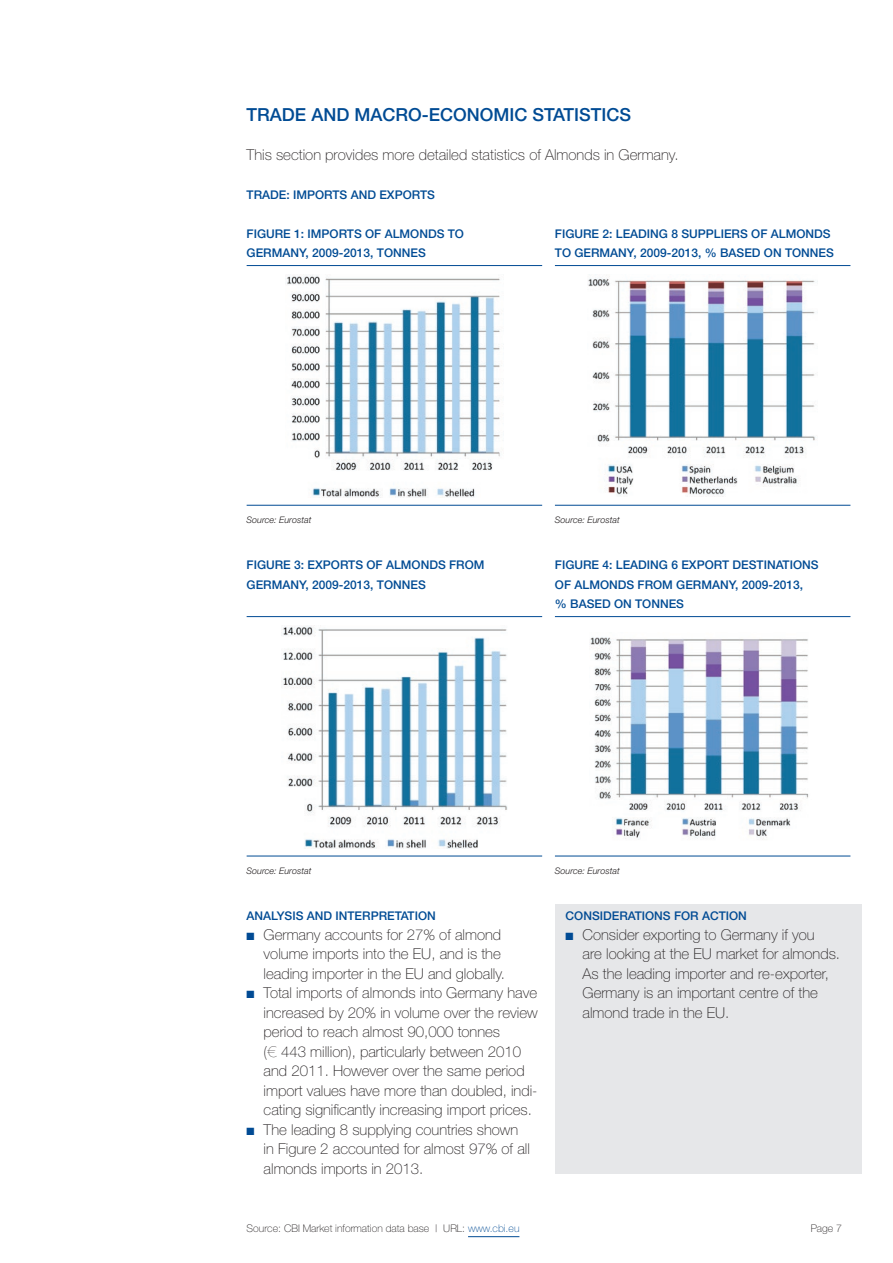
<style>
.page{position:relative;width:893px;height:1263px;background:#fff}
.page>*{position:absolute;margin:0;border:0;box-sizing:border-box;transform-origin:0 0}
.t1{font:500 18px "Helvetica Neue";color:#014b94}
.t2{font:100 15px/19.5px "Helvetica Neue";color:#231f20}
.t3{font:500 12px/19.5px "Helvetica Neue";color:#014b94}
.t4{font:100 10.5px "Helvetica Neue";color:#231f20}
.t5{font:italic 300 9px "Helvetica Neue";color:#231f20}
.s1{color:#014b94}
.s2{font-family:"Linotype Euro Font Gto P";font-weight:400}
</style>
<div class="page">
<hr style="left:468px;top:1236px;width:51px;height:1px;background:#014b94">
<hr style="left:247px;top:265px;width:295px;height:1px;background:#014b94">
<hr style="left:555px;top:265px;width:295px;height:1px;background:#014b94">
<hr style="left:247px;top:505px;width:295px;height:1px;background:#014b94">
<hr style="left:555px;top:505px;width:295px;height:1px;background:#014b94">
<img style="left:285px;top:275px;width:215px;height:222px">
<img style="left:588px;top:274px;width:230px;height:223px">
<hr style="left:247px;top:616px;width:295px;height:1px;background:#014b94">
<hr style="left:555px;top:616px;width:295px;height:1px;background:#014b94">
<hr style="left:247px;top:856px;width:295px;height:1px;background:#014b94">
<hr style="left:555px;top:856px;width:295px;height:1px;background:#014b94">
<img style="left:282px;top:625px;width:225px;height:223px">
<img style="left:590px;top:637px;width:219px;height:203px">
<div style="left:555px;top:904px;width:306px;height:270px;background:#e6e7e9"></div>
<p class="t1" style="left:247px;top:103px;width:386px">TRADE AND MACRO-ECONOMIC STATISTICS</p>
<p class="t2" style="left:247px;top:144px;width:433px">This section provides more detailed statistics of Almonds in Germany.</p>
<p class="t3" style="left:247px;top:184px;width:190px">TRADE: IMPORTS AND EXPORTS</p>
<p class="t3" style="left:247px;top:223px;width:219px">FIGURE 1: IMPORTS OF ALMONDS TO<br>GERMANY, 2009-2013, TONNES</p>
<p class="t3" style="left:555px;top:223px;width:281px">FIGURE 2: LEADING 8 SUPPLIERS OF ALMONDS<br>TO GERMANY, 2009-2013, % BASED ON TONNES</p>
<p class="t5" style="left:247px;top:515px;width:66px">Source: Eurostat</p>
<p class="t5" style="left:555px;top:515px;width:66px">Source: Eurostat</p>
<p class="t3" style="left:247px;top:555px;width:239px">FIGURE 3: EXPORTS OF ALMONDS FROM<br>GERMANY, 2009-2013, TONNES</p>
<p class="t3" style="left:555px;top:555px;width:265px">FIGURE 4: LEADING 6 EXPORT DESTINATIONS<br>OF ALMONDS FROM GERMANY, 2009-2013,<br>% BASED ON TONNES</p>
<p class="t5" style="left:247px;top:865px;width:66px">Source: Eurostat</p>
<p class="t5" style="left:555px;top:865px;width:66px">Source: Eurostat</p>
<p class="t3" style="left:247px;top:906px;width:191px">ANALYSIS AND INTERPRETATION</p>
<p class="t2" style="left:264px;top:924px;width:243px;text-indent:-17px"><span class="s1">■</span> Germany accounts for 27% of almond volume imports into the EU, and is the leading importer in the EU and globally.</p>
<p class="t2" style="left:264px;top:983px;width:276px;text-indent:-17px"><span class="s1">■</span> Total imports of almonds into Germany have increased by 20% in volume over the review period to reach almost 90,000 tonnes<br>(<span class="s2">S</span> 443 million), particularly between 2010 and 2011. However over the same period import values have more than doubled, indi&shy;cating significantly increasing import prices.</p>
<p class="t2" style="left:264px;top:1119px;width:268px;text-indent:-17px"><span class="s1">■</span> The leading 8 supplying countries shown in Figure 2 accounted for almost 97% of all almonds imports in 2013.</p>
<p class="t3" style="left:566px;top:906px;width:183px">CONSIDERATIONS FOR ACTION</p>
<p class="t2" style="left:583px;top:924px;width:259px;text-indent:-17px"><span class="s1">■</span> Consider exporting to Germany if you<br>are looking at the EU market for almonds.<br>As the leading importer and re-exporter, Germany is an important centre of the almond trade in the EU.</p>
<p class="t4" style="left:247px;top:1222px;width:274px">Source: CBI Market information data base | URL: <span class="s1">www.cbi.eu</span></p>
<p class="t4" style="left:811px;top:1222px;width:33px">Page 7</p>
</div>
